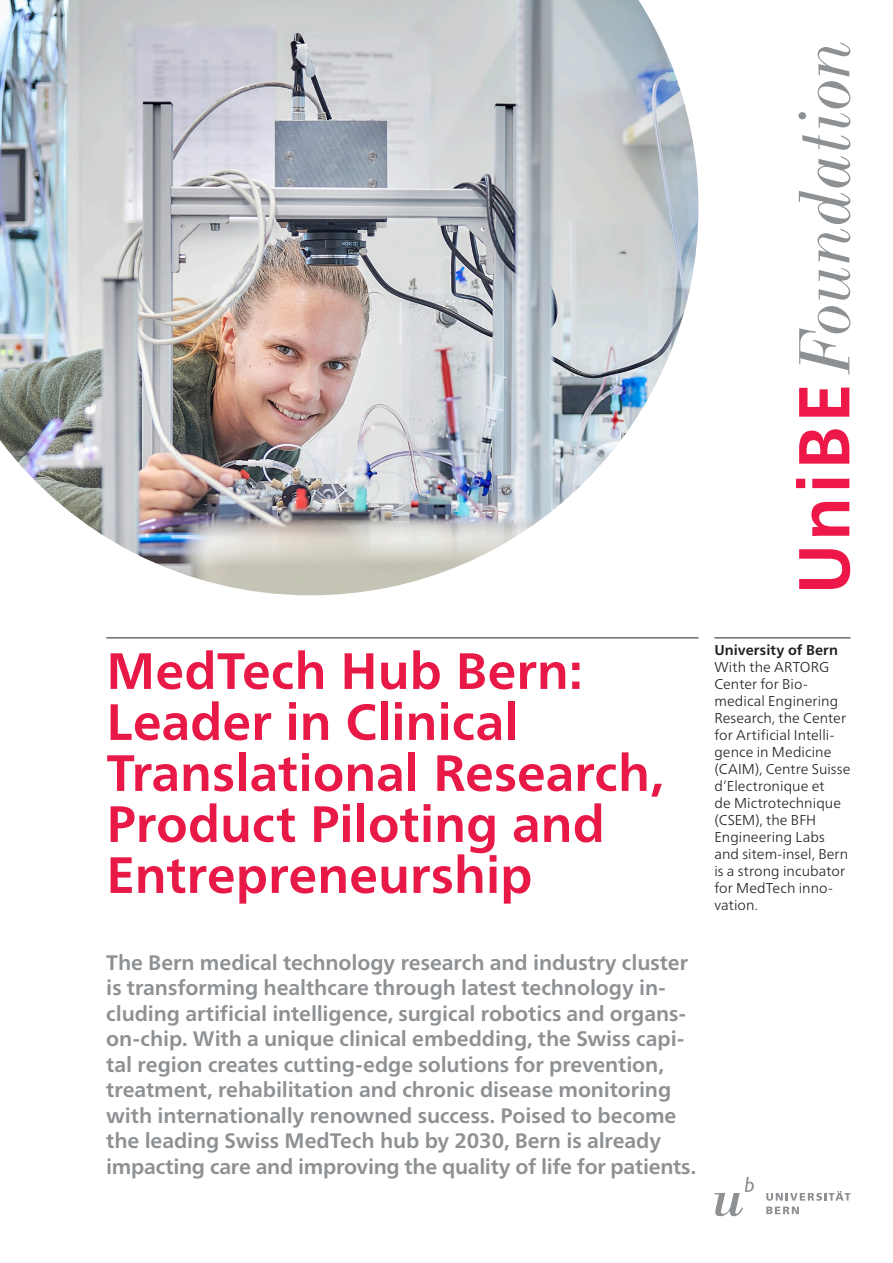
<style>
.page{position:relative;width:893px;height:1263px;background:#fff}
.page>*{position:absolute;margin:0;border:0;box-sizing:border-box;transform-origin:0 0}
.t1{font:700 51px/51px "Frutiger Neue LT Pro";color:#e81947}
.t2{font:700 21px/25.5px "Frutiger Neue LT Pro";letter-spacing:-.005em;color:#8e9194}
.t3{font:300 14.25px/17px "Frutiger Neue LT Pro";letter-spacing:.005em;color:#231f20}
.t4{font:700 14.25px "Frutiger Neue LT Pro";letter-spacing:.005em;color:#231f20}
</style>
<div class="page">
<svg style="left:714px;top:1177px;width:40px;height:39px"></svg>
<svg style="left:766px;top:1191px;width:84px;height:23px"></svg>
<hr style="left:714px;top:638px;width:136px;height:1px;background:#231f20">
<hr style="left:106px;top:638px;width:592px;height:1px;background:#231f20">
<svg style="left:798px;top:43px;width:52px;height:332px"></svg>
<svg style="left:796px;top:388px;width:54px;height:201px"></svg>
<img style="left:0;top:0;width:698px;height:595px">
<h1 class="t1" style="left:106px;top:645px;width:559px">MedTech Hub Bern:<br>Leader in Clinical<br>Translational Research,<br>Product Piloting and<br>Entrepreneurship</h1>
<p class="t4" style="left:714px;top:641px;width:125px">University of Bern</p>
<p class="t3" style="left:714px;top:658px;width:138px">With the ARTORG<br>Center for Bio&shy;medical Enginering<br>Research, the Center for Artificial Intelli&shy;gence in Medicine (CAIM), Centre Suisse d’Electronique et<br>de Mictrotechnique (CSEM), the BFH<br>Engineering Labs and sitem-insel, Bern is a strong incubator for MedTech inno&shy;vation.</p>
<p class="t2" style="left:106px;top:949px;width:591px">The Bern medical technology research and industry cluster is transforming healthcare through latest technology in&shy;cluding artificial intelligence, surgical robotics and organs&shy;on-chip. With a unique clinical embedding, the Swiss capi&shy;tal region creates cutting-edge solutions for prevention, treatment, rehabilitation and chronic disease monitoring with internationally renowned success. Poised to become the leading Swiss MedTech hub by 2030, Bern is already impacting care and improving the quality of life for patients.</p>
</div>
